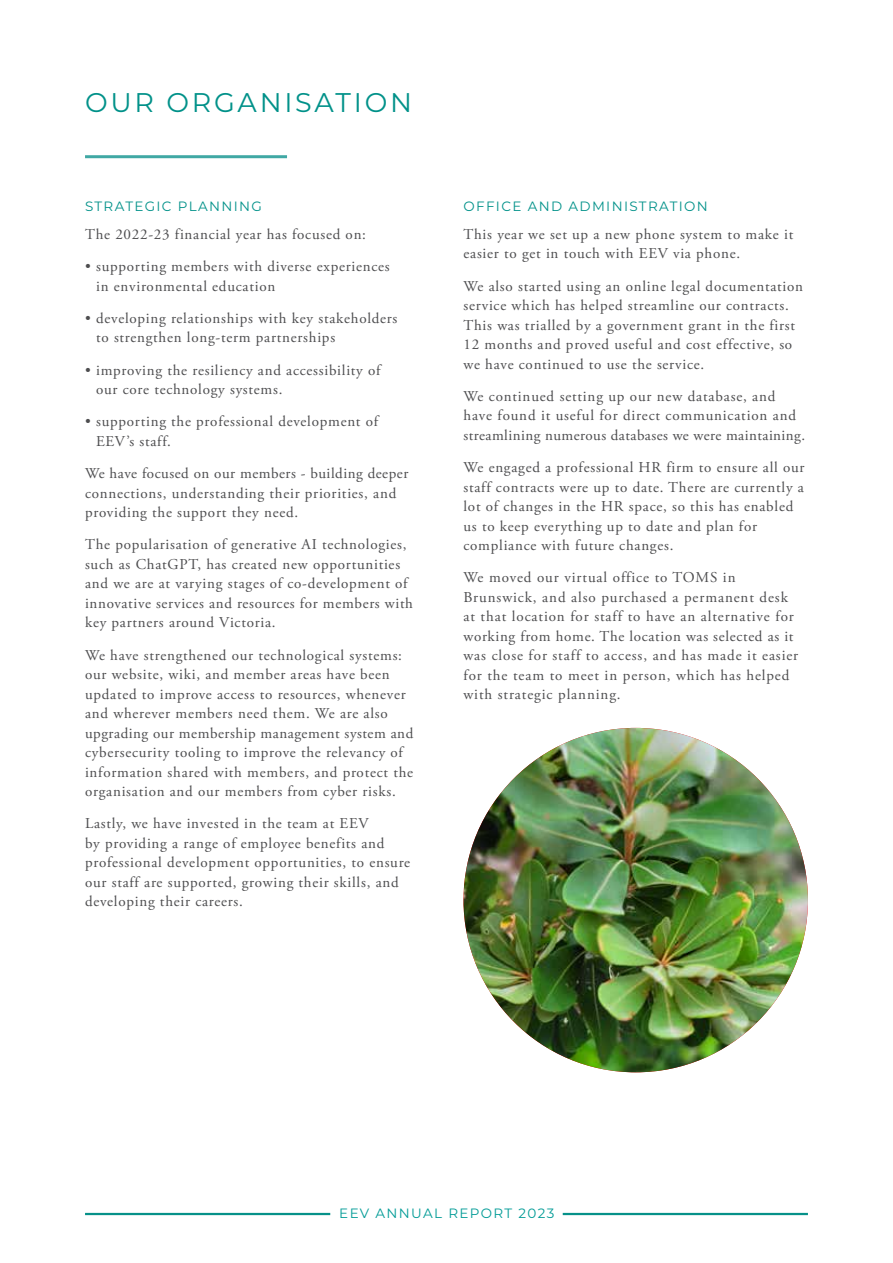
<style>
.page{position:relative;width:893px;height:1263px;background:#fff}
.page>*{position:absolute;margin:0;border:0;box-sizing:border-box;transform-origin:0 0}
.t1{font:27px "Montserrat";letter-spacing:.1em;color:#009189}
.t2{font:15px/19.5px "Adobe Garamond Pro";letter-spacing:.05em;color:#4d4d4f}
.t3{font:13.5px "Montserrat";letter-spacing:.1em;color:#009189}
.t4{font:13.5px "Montserrat";letter-spacing:.1em;color:#009b96}
</style>
<div class="page">
<hr style="left:85px;top:1213px;width:245px;height:2px;background:#069189">
<hr style="left:563px;top:1213px;width:245px;height:2px;background:#069189">
<img style="left:463px;top:728px;width:345px;height:344px;border-radius:172px">
<hr style="left:85px;top:155px;width:202px;height:3px;background:#40a8a4">
<h1 class="t1" style="left:85px;top:84px;width:328px">OUR ORGANISATION</h1>
<p class="t3" style="left:85px;top:197px;width:178px">STRATEGIC PLANNING</p>
<p class="t2" style="left:85px;top:225px;width:282px">The 2022-23 financial year has focused on:</p>
<p class="t2" style="left:96px;top:257px;width:295px;text-indent:-11px">• supporting members with diverse experiences in environmental education</p>
<p class="t2" style="left:96px;top:309px;width:303px;text-indent:-11px">• developing relationships with key stakeholders to strengthen long-term partnerships</p>
<p class="t2" style="left:96px;top:361px;width:286px;text-indent:-11px">• improving the resiliency and accessibility of our core technology systems.</p>
<p class="t2" style="left:96px;top:412px;width:284px;text-indent:-11px">• supporting the professional development of<br>EEV’s staff.</p>
<p class="t2" style="left:85px;top:464px;width:325px">We have focused on our members - building deeper connections, understanding their priorities, and providing the support they need.</p>
<p class="t2" style="left:85px;top:535px;width:329px">The popularisation of generative AI technologies, such as ChatGPT, has created new opportunities and we are at varying stages of co-development of innovative services and resources for members with key partners around Victoria.</p>
<p class="t2" style="left:85px;top:646px;width:330px">We have strengthened our technological systems: our website, wiki, and member areas have been updated to improve access to resources, whenever and wherever members need them. We are also upgrading our membership management system and cybersecurity tooling to improve the relevancy of information shared with members, and protect the organisation and our members from cyber risks.</p>
<p class="t2" style="left:85px;top:814px;width:327px">Lastly, we have invested in the team at EEV<br>by providing a range of employee benefits and professional development opportunities, to ensure our staff are supported, growing their skills, and developing their careers.</p>
<p class="t3" style="left:463px;top:197px;width:246px">OFFICE AND ADMINISTRATION</p>
<p class="t2" style="left:463px;top:225px;width:331px">This year we set up a new phone system to make it easier to get in touch with EEV via phone.</p>
<p class="t2" style="left:463px;top:277px;width:341px">We also started using an online legal documentation service which has helped streamline our contracts.<br>This was trialled by a government grant in the first 12 months and proved useful and cost effective, so we have continued to use the service.</p>
<p class="t2" style="left:463px;top:387px;width:343px">We continued setting up our new database, and have found it useful for direct communication and streamlining numerous databases we were maintaining.</p>
<p class="t2" style="left:463px;top:458px;width:343px">We engaged a professional HR firm to ensure all our staff contracts were up to date. There are currently a lot of changes in the HR space, so this has enabled us to keep everything up to date and plan for compliance with future changes.</p>
<p class="t2" style="left:463px;top:568px;width:336px">We moved our virtual office to TOMS in Brunswick, and also purchased a permanent desk at that location for staff to have an alternative for working from home. The location was selected as it was close for staff to access, and has made it easier for the team to meet in person, which has helped with strategic planning.</p>
<p class="t4" style="left:339px;top:1204px;width:217px">EEV ANNUAL REPORT 2023</p>
</div>
